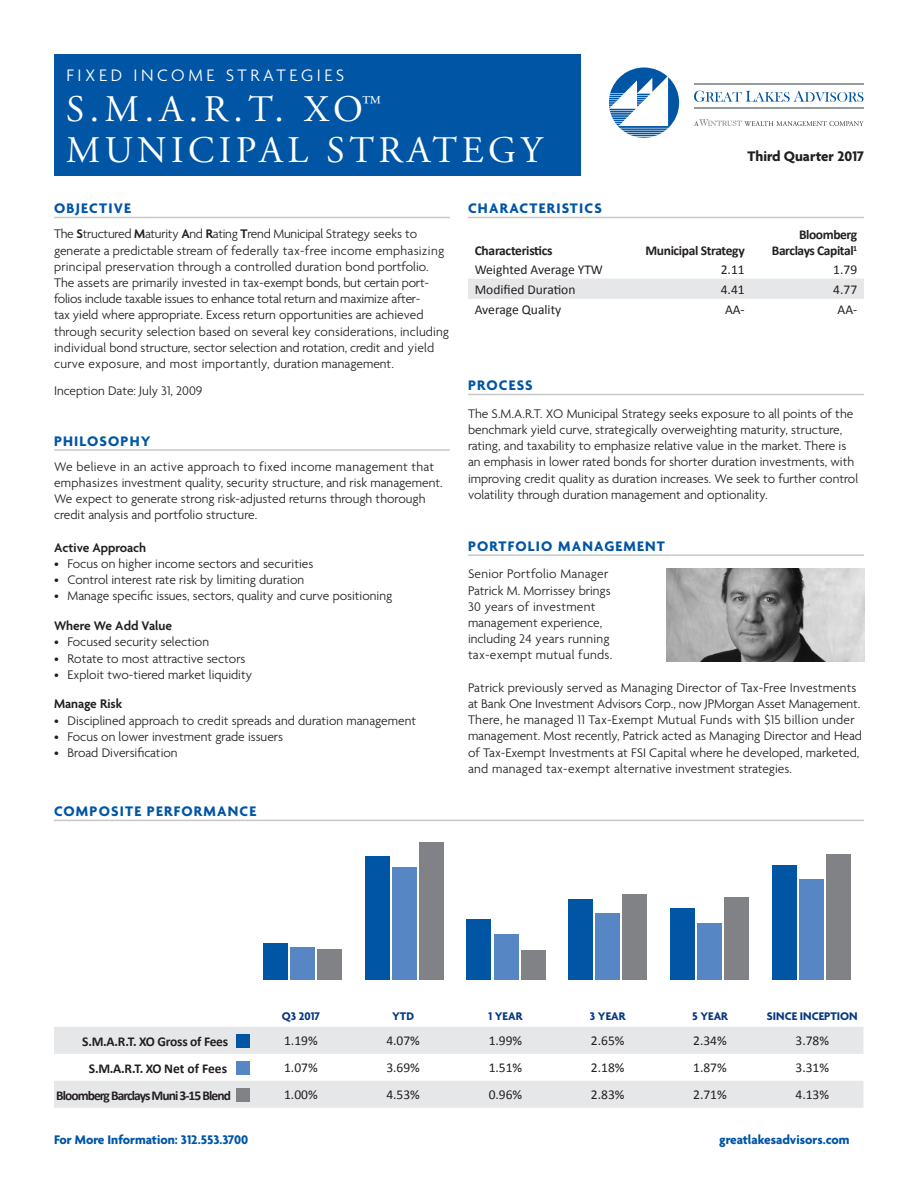
<style>
.page{position:relative;width:918px;height:1188px;background:#fff}
.page>*{position:absolute;margin:0;border:0;box-sizing:border-box;transform-origin:0 0}
.t1{font:37.5px "Adobe Garamond";letter-spacing:.12em;color:#fff}
.t2{font:300 18px "Agenda";letter-spacing:.2em;color:#fff}
.t3{font:18px "Adobe Garamond";letter-spacing:.2em;color:#fff}
.Content_Header{font:700 15px "Agenda";letter-spacing:.08em;color:#0155a5}
.Publication_Date{font:700 15px "Agenda";color:#231f20}
.Body_Copy{font:300 13.5px/16.2px "Agenda";color:#231f20}
.Body_Copy-2{font:13.5px "Calibri";color:#231f20}
.TableHeader_Align_Ri{font:700 13.5px/16.2px "Calibri";letter-spacing:-.03em;color:#231f20;text-align:right}
.t4{font:700 13.5px "Agenda";color:#0155a5}
.Body_Copy-3{font:600 13.5px "Agenda";color:#231f20}
.Body_Copy-4{font:700 13.5px "Calibri";letter-spacing:-.07em;color:#231f20}
.Text_Tables_Info{font:300 13.5px "Agenda";color:#231f20}
.Body_Copy-5{font:700 13.5px "Calibri";letter-spacing:-.02em;color:#231f20}
.Body_Copy-6{font:700 13.5px "Calibri";color:#231f20}
.Chart_Title{font:700 12px "Agenda";color:#083981}
.s1{font-weight:600}
</style>
<div class="page">
<div style="left:54px;top:54px;width:526px;height:122px;background:#0155a5"></div>
<svg style="left:694px;top:91px;width:169px;height:11px"></svg>
<hr style="left:694px;top:84px;width:170px;height:1px;background:#959ca1">
<hr style="left:694px;top:107px;width:170px;height:1px;background:#959ca1">
<svg style="left:694px;top:119px;width:170px;height:7px"></svg>
<svg style="left:609px;top:68px;width:70px;height:70px"></svg>
<hr style="left:54px;top:449px;width:396px;height:2px;background:#c7c8ca">
<hr style="left:54px;top:820px;width:810px;height:1px;background:#c7c8ca">
<hr style="left:54px;top:217px;width:396px;height:1px;background:#c7c8ca">
<hr style="left:468px;top:217px;width:396px;height:1px;background:#c7c8ca">
<div style="left:468px;top:279px;width:396px;height:20px;background:#e6e7e9"></div>
<svg style="left:54px;top:1027px;width:809px;height:81px;fill:#e6e7e9"></svg>
<div style="left:236px;top:1034px;width:14px;height:14px;background:#0155a5"></div>
<div style="left:236px;top:1061px;width:14px;height:14px;background:#5786c5"></div>
<div style="left:236px;top:1088px;width:14px;height:14px;background:#808285"></div>
<hr style="left:468px;top:394px;width:396px;height:1px;background:#c7c8ca">
<hr style="left:468px;top:554px;width:396px;height:2px;background:#c7c8ca">
<img style="left:667px;top:569px;width:197px;height:92px">
<div style="left:317px;top:949px;width:25px;height:31px;background:#808285"></div>
<div style="left:419px;top:842px;width:25px;height:138px;background:#808285"></div>
<div style="left:521px;top:950px;width:24px;height:30px;background:#808285"></div>
<div style="left:623px;top:894px;width:24px;height:86px;background:#808285"></div>
<div style="left:724px;top:897px;width:25px;height:83px;background:#808285"></div>
<div style="left:826px;top:854px;width:24px;height:126px;background:#808285"></div>
<div style="left:290px;top:947px;width:25px;height:33px;background:#5786c5"></div>
<div style="left:392px;top:867px;width:25px;height:113px;background:#5786c5"></div>
<div style="left:494px;top:934px;width:24px;height:46px;background:#5786c5"></div>
<div style="left:596px;top:913px;width:24px;height:67px;background:#5786c5"></div>
<div style="left:697px;top:923px;width:25px;height:57px;background:#5786c5"></div>
<div style="left:799px;top:879px;width:24px;height:101px;background:#5786c5"></div>
<div style="left:263px;top:943px;width:25px;height:37px;background:#0155a5"></div>
<div style="left:365px;top:856px;width:24px;height:124px;background:#0155a5"></div>
<div style="left:467px;top:919px;width:24px;height:61px;background:#0155a5"></div>
<div style="left:568px;top:899px;width:25px;height:81px;background:#0155a5"></div>
<div style="left:670px;top:908px;width:25px;height:72px;background:#0155a5"></div>
<div style="left:772px;top:865px;width:24px;height:115px;background:#0155a5"></div>
<p class="t3" style="left:81px;top:65px;width:306px">IXED INCOME STRATEGIES</p>
<p class="t1" style="left:66px;top:90px;width:317px">S.M.A.R.T. XO<sup>™</sup></p>
<p class="t1" style="left:66px;top:130px;width:478px">MUNICIPAL STRATEGY</p>
<p class="t2" style="left:66px;top:65px;width:279px">FIXED INCOME STRATEGIES</p>
<p class="Publication_Date" style="left:748px;top:148px;width:118px">Third Quarter 2017</p>
<p class="Content_Header" style="left:54px;top:200px;width:78px">OBJECTIVE</p>
<p class="Body_Copy" style="left:54px;top:227px;width:397px">The <span class="s1">S</span>tructured <span class="s1">M</span>aturity <span class="s1">A</span>nd <span class="s1">R</span>ating <span class="s1">T</span>rend Municipal Strategy seeks to generate a predictable stream of federally tax-free income emphasizing principal preservation through a controlled duration bond portfolio.<br>The assets are primarily invested in tax-exempt bonds, but certain port&shy;folios include taxable issues to enhance total return and maximize after-<br>tax yield where appropriate. Excess return opportunities are achieved through security selection based on several key considerations, including individual bond structure, sector selection and rotation, credit and yield curve exposure, and most importantly, duration management.</p>
<p class="Text_Tables_Info" style="left:54px;top:383px;width:150px">Inception Date: July 31, 2009</p>
<p class="Content_Header" style="left:54px;top:433px;width:98px">PHILOSOPHY</p>
<p class="Body_Copy" style="left:54px;top:459px;width:390px">We believe in an active approach to fixed income management that emphasizes investment quality, security structure, and risk management.<br>We expect to generate strong risk-adjusted returns through thorough credit analysis and portfolio structure.</p>
<p class="Body_Copy-3" style="left:54px;top:540px;width:94px">Active Approach</p>
<p class="Body_Copy" style="left:54px;top:556px;width:261px">• Focus on higher income sectors and securities</p>
<p class="Body_Copy" style="left:54px;top:573px;width:252px">• Control interest rate risk by limiting duration</p>
<p class="Body_Copy" style="left:54px;top:589px;width:340px">• Manage specific issues, sectors, quality and curve positioning</p>
<p class="Body_Copy-3" style="left:54px;top:619px;width:120px">Where We Add Value</p>
<p class="Body_Copy" style="left:54px;top:635px;width:157px">• Focused security selection</p>
<p class="Body_Copy" style="left:54px;top:651px;width:193px">• Rotate to most attractive sectors</p>
<p class="Body_Copy" style="left:54px;top:667px;width:200px">• Exploit two-tiered market liquidity</p>
<p class="Body_Copy-3" style="left:54px;top:697px;width:70px">Manage Risk</p>
<p class="Body_Copy" style="left:54px;top:713px;width:364px">• Disciplined approach to credit spreads and duration management</p>
<p class="Body_Copy" style="left:54px;top:729px;width:230px">• Focus on lower investment grade issuers</p>
<p class="Body_Copy" style="left:54px;top:745px;width:125px">• Broad Diversification</p>
<p class="Content_Header" style="left:54px;top:803px;width:204px">COMPOSITE PERFORMANCE</p>
<p class="Content_Header" style="left:468px;top:200px;width:136px">CHARACTERISTICS</p>
<p class="TableHeader_Align_Ri" style="left:475px;top:243px;width:79px">Characteristics</p>
<p class="TableHeader_Align_Ri" style="left:645px;top:243px;width:101px">Municipal Strategy</p>
<p class="TableHeader_Align_Ri" style="left:772px;top:226px;width:87px">Bloomberg<br>Barclays Capital<sup>1</sup></p>
<p class="Body_Copy-2" style="left:475px;top:261px;width:130px">Weighted Average YTW</p>
<p class="Body_Copy-2" style="left:721px;top:261px;width:25px">2.11</p>
<p class="Body_Copy-2" style="left:833px;top:261px;width:25px">1.79</p>
<p class="Body_Copy-2" style="left:475px;top:281px;width:102px">Modified Duration</p>
<p class="Body_Copy-2" style="left:721px;top:281px;width:25px">4.41</p>
<p class="Body_Copy-2" style="left:833px;top:281px;width:25px">4.77</p>
<p class="Body_Copy-2" style="left:475px;top:301px;width:88px">Average Quality</p>
<p class="Body_Copy-2" style="left:725px;top:301px;width:21px">AA-</p>
<p class="Body_Copy-2" style="left:838px;top:301px;width:21px">AA-</p>
<p class="Content_Header" style="left:468px;top:377px;width:66px">PROCESS</p>
<p class="Body_Copy" style="left:468px;top:406px;width:392px">The S.M.A.R.T. XO Municipal Strategy seeks exposure to all points of the benchmark yield curve, strategically overweighting maturity, structure, rating, and taxability to emphasize relative value in the market. There is an emphasis in lower rated bonds for shorter duration investments, with improving credit quality as duration increases. We seek to further control volatility through duration management and optionality.</p>
<p class="Content_Header" style="left:468px;top:538px;width:198px">PORTFOLIO MANAGEMENT</p>
<p class="Body_Copy" style="left:468px;top:567px;width:146px">Senior Portfolio Manager<br>Patrick M. Morrissey brings<br>30 years of investment management experience, including 24 years running tax-exempt mutual funds.</p>
<p class="Body_Copy" style="left:468px;top:680px;width:396px">Patrick previously served as Managing Director of Tax-Free Investments at Bank One Investment Advisors Corp., now JPMorgan Asset Management.<br>There, he managed 11 Tax-Exempt Mutual Funds with $15 billion under management. Most recently, Patrick acted as Managing Director and Head of Tax-Exempt Investments at FSI Capital where he developed, marketed, and managed tax-exempt alternative investment strategies.</p>
<p class="Chart_Title" style="left:282px;top:1010px;width:40px">Q3 2017</p>
<p class="Chart_Title" style="left:392px;top:1010px;width:23px">YTD</p>
<p class="Chart_Title" style="left:488px;top:1010px;width:36px">1 YEAR</p>
<p class="Chart_Title" style="left:590px;top:1010px;width:37px">3 YEAR</p>
<p class="Chart_Title" style="left:692px;top:1010px;width:38px">5 YEAR</p>
<p class="Chart_Title" style="left:767px;top:1010px;width:92px">SINCE INCEPTION</p>
<p class="Body_Copy-5" style="left:82px;top:1032px;width:147px">S.M.A.R.T. XO Gross of Fees</p>
<p class="Body_Copy-2" style="left:284px;top:1032px;width:35px">1.19%</p>
<p class="Body_Copy-2" style="left:386px;top:1032px;width:35px">4.07%</p>
<p class="Body_Copy-2" style="left:489px;top:1032px;width:35px">1.99%</p>
<p class="Body_Copy-2" style="left:591px;top:1032px;width:35px">2.65%</p>
<p class="Body_Copy-2" style="left:693px;top:1032px;width:35px">2.34%</p>
<p class="Body_Copy-2" style="left:796px;top:1032px;width:35px">3.78%</p>
<p class="Body_Copy-6" style="left:89px;top:1059px;width:140px">S.M.A.R.T. XO Net of Fees</p>
<p class="Body_Copy-2" style="left:284px;top:1059px;width:35px">1.07%</p>
<p class="Body_Copy-2" style="left:386px;top:1059px;width:35px">3.69%</p>
<p class="Body_Copy-2" style="left:489px;top:1059px;width:35px">1.51%</p>
<p class="Body_Copy-2" style="left:591px;top:1059px;width:35px">2.18%</p>
<p class="Body_Copy-2" style="left:693px;top:1059px;width:35px">1.87%</p>
<p class="Body_Copy-2" style="left:796px;top:1059px;width:35px">3.31%</p>
<p class="Body_Copy-4" style="left:56px;top:1086px;width:176px">Bloomberg Barclays Muni 3-15 Blend</p>
<p class="Body_Copy-2" style="left:284px;top:1086px;width:35px">1.00%</p>
<p class="Body_Copy-2" style="left:386px;top:1086px;width:35px">4.53%</p>
<p class="Body_Copy-2" style="left:489px;top:1086px;width:35px">0.96%</p>
<p class="Body_Copy-2" style="left:591px;top:1086px;width:35px">2.83%</p>
<p class="Body_Copy-2" style="left:693px;top:1086px;width:35px">2.71%</p>
<p class="Body_Copy-2" style="left:796px;top:1086px;width:35px">4.13%</p>
<p class="t4" style="left:54px;top:1132px;width:196px">For More Information: 312.553.3700</p>
<p class="t4" style="left:719px;top:1132px;width:132px">greatlakesadvisors.com</p>
</div>
